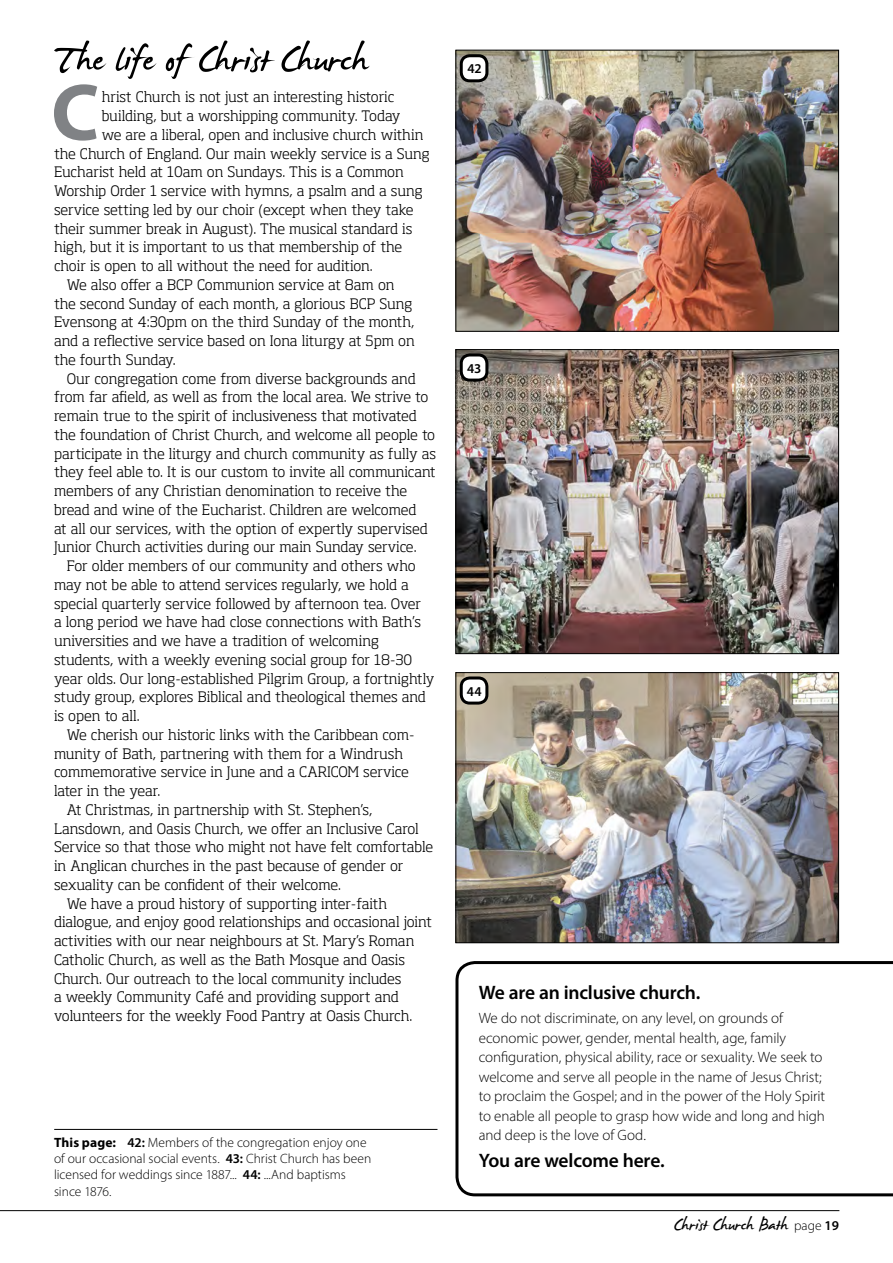
<style>
.page{position:relative;width:893px;height:1263px;background:#fff}
.page>*{position:absolute;margin:0;border:0;box-sizing:border-box;transform-origin:0 0}
.First_par_soho{font:700 80.85px "Myriad Pro";color:#808285}
.Heading_main{font:58.5px "James Fajardo";letter-spacing:-.005em;color:#000}
.t1{font:27px "James Fajardo";color:#000}
.Heading_sub-head{font:600 19.5px "Myriad Pro";letter-spacing:-.01em;color:#000}
.Boxout_par_style{font:300 15px/19.5px "Myriad Pro";letter-spacing:-.005em;color:#000}
.Paragraph_Style_soho{font:300 14.25px/18.8px "Soho Std";letter-spacing:-.005em;color:#000}
.First_par_soho-2{font:300 14.25px "Soho Std";letter-spacing:-.005em;color:#000}
.t2{font:300 13.5px/16.2px "Myriad Pro";color:#000}
.t3{font:600 13.5px "Myriad Pro";color:#000}
.s1{font-weight:700}
.s2{font-weight:600}
</style>
<div class="page">
<hr style="left:0;top:1210px;width:839px;height:1px;background:#000">
<hr style="left:54px;top:1129px;width:383px;height:1px;background:#000">
<img style="left:457px;top:674px;width:380px;height:267px">
<div style="left:455px;top:672px;width:384px;height:271px;border:1px solid #000"></div>
<img style="left:457px;top:351px;width:380px;height:301px">
<div style="left:455px;top:349px;width:384px;height:305px;border:1px solid #000"></div>
<img style="left:457px;top:52px;width:380px;height:278px">
<div style="left:455px;top:50px;width:384px;height:282px;border:1px solid #000"></div>
<div style="left:461px;top:56px;width:26px;height:25px;background:#fff;border-radius:9px"></div>
<div style="left:460px;top:54px;width:28px;height:28px;border:3px solid #000;border-radius:9px"></div>
<div style="left:461px;top:355px;width:26px;height:25px;background:#fff;border-radius:9px"></div>
<div style="left:460px;top:353px;width:28px;height:29px;border:3px solid #000;border-radius:9px"></div>
<div style="left:461px;top:678px;width:26px;height:25px;background:#fff;border-radius:9px"></div>
<div style="left:460px;top:676px;width:28px;height:29px;border:3px solid #000;border-radius:9px"></div>
<svg style="left:455px;top:961px;width:438px;height:235px"></svg>
<p class="Heading_main" style="left:54px;top:29px;width:316px">The life of Christ Church</p>
<p class="First_par_soho" style="left:51px;top:60px;width:50px">C</p>
<p class="First_par_soho-2" style="left:102px;top:88px;width:294px">hrist Church is not just an interesting historic</p>
<p class="First_par_soho-2" style="left:102px;top:107px;width:300px">building, but a worshipping community. Today</p>
<p class="First_par_soho-2" style="left:102px;top:126px;width:323px">we are a liberal, open and inclusive church within</p>
<p class="First_par_soho-2" style="left:54px;top:144px;width:377px">the Church of England. Our main weekly service is a Sung</p>
<p class="First_par_soho-2" style="left:54px;top:163px;width:351px">Eucharist held at 10am on Sundays. This is a Common</p>
<p class="First_par_soho-2" style="left:54px;top:182px;width:370px">Worship Order 1 service with hymns, a psalm and a sung</p>
<p class="First_par_soho-2" style="left:54px;top:201px;width:361px">service setting led by our choir (except when they take</p>
<p class="First_par_soho-2" style="left:54px;top:219px;width:360px">their summer break in August). The musical standard is</p>
<p class="First_par_soho-2" style="left:54px;top:238px;width:350px">high, but it is important to us that membership of the</p>
<p class="First_par_soho-2" style="left:54px;top:257px;width:320px">choir is open to all without the need for audition.</p>
<p class="Paragraph_Style_soho" style="left:54px;top:275px;width:362px;text-indent:13px">We also offer a BCP Communion service at 8am on the second Sunday of each month, a glorious BCP Sung Evensong at 4:30pm on the third Sunday of the month, and a reflective service based on Iona liturgy at 5pm on the fourth Sunday.</p>
<p class="Paragraph_Style_soho" style="left:54px;top:369px;width:384px;text-indent:13px">Our congregation come from diverse backgrounds and from far afield, as well as from the local area. We strive to remain true to the spirit of inclusiveness that motivated the foundation of Christ Church, and welcome all people to participate in the liturgy and church community as fully as they feel able to. It is our custom to invite all communicant members of any Christian denomination to receive the bread and wine of the Eucharist. Children are welcomed<br>at all our services, with the option of expertly supervised Junior Church activities during our main Sunday service.</p>
<p class="Paragraph_Style_soho" style="left:54px;top:556px;width:382px;text-indent:13px">For older members of our community and others who may not be able to attend services regularly, we hold a special quarterly service followed by afternoon tea. Over<br>a long period we have had close connections with Bath’s universities and we have a tradition of welcoming students, with a weekly evening social group for 18-30 year olds. Our long‑established Pilgrim Group, a fortnightly study group, explores Biblical and theological themes and is open to all.</p>
<p class="Paragraph_Style_soho" style="left:54px;top:725px;width:360px;text-indent:13px">We cherish our historic links with the Caribbean com&shy;munity of Bath, partnering with them for a Windrush commemorative service in June and a CARICOM service later in the year.</p>
<p class="Paragraph_Style_soho" style="left:54px;top:800px;width:381px;text-indent:13px">At Christmas, in partnership with St. Stephen’s, Lansdown, and Oasis Church, we offer an Inclusive Carol Service so that those who might not have felt comfortable in Anglican churches in the past because of gender or sexuality can be confident of their welcome.</p>
<p class="Paragraph_Style_soho" style="left:54px;top:894px;width:379px;text-indent:13px">We have a proud history of supporting inter-faith dialogue, and enjoy good relationships and occasional joint activities with our near neighbours at St. Mary’s Roman Catholic Church, as well as the Bath Mosque and Oasis Church. Our outreach to the local community includes<br>a weekly Community Café and providing support and volunteers for the weekly Food Pantry at Oasis Church.</p>
<p class="t2" style="left:54px;top:1134px;width:319px"><span class="s1">This page:</span> <span class="s2">42:</span> Members of the congregation enjoy one of our occasional social events. <span class="s2">43:</span> Christ Church has been licensed for weddings since 1887... <span class="s2">44:</span> ...And baptisms since 1876.</p>
<p class="t3" style="left:467px;top:60px;width:16px">42</p>
<p class="t3" style="left:467px;top:359px;width:16px">43</p>
<p class="t3" style="left:467px;top:682px;width:16px">44</p>
<p class="Heading_sub-head" style="left:479px;top:980px;width:223px">We are an inclusive church.</p>
<p class="Boxout_par_style" style="left:479px;top:1008px;width:348px">We do not discriminate, on any level, on grounds of economic power, gender, mental health, age, family configuration, physical ability, race or sexuality. We seek to welcome and serve all people in the name of Jesus Christ; to proclaim the Gospel; and in the power of the Holy Spirit to enable all people to grasp how wide and long and high and deep is the love of God.</p>
<p class="Heading_sub-head" style="left:479px;top:1148px;width:188px">You are welcome here.</p>
<p class="t1" style="left:674px;top:1211px;width:167px">Christ Church Bath <sup>page</sup> <sup>19</sup></p>
</div>
